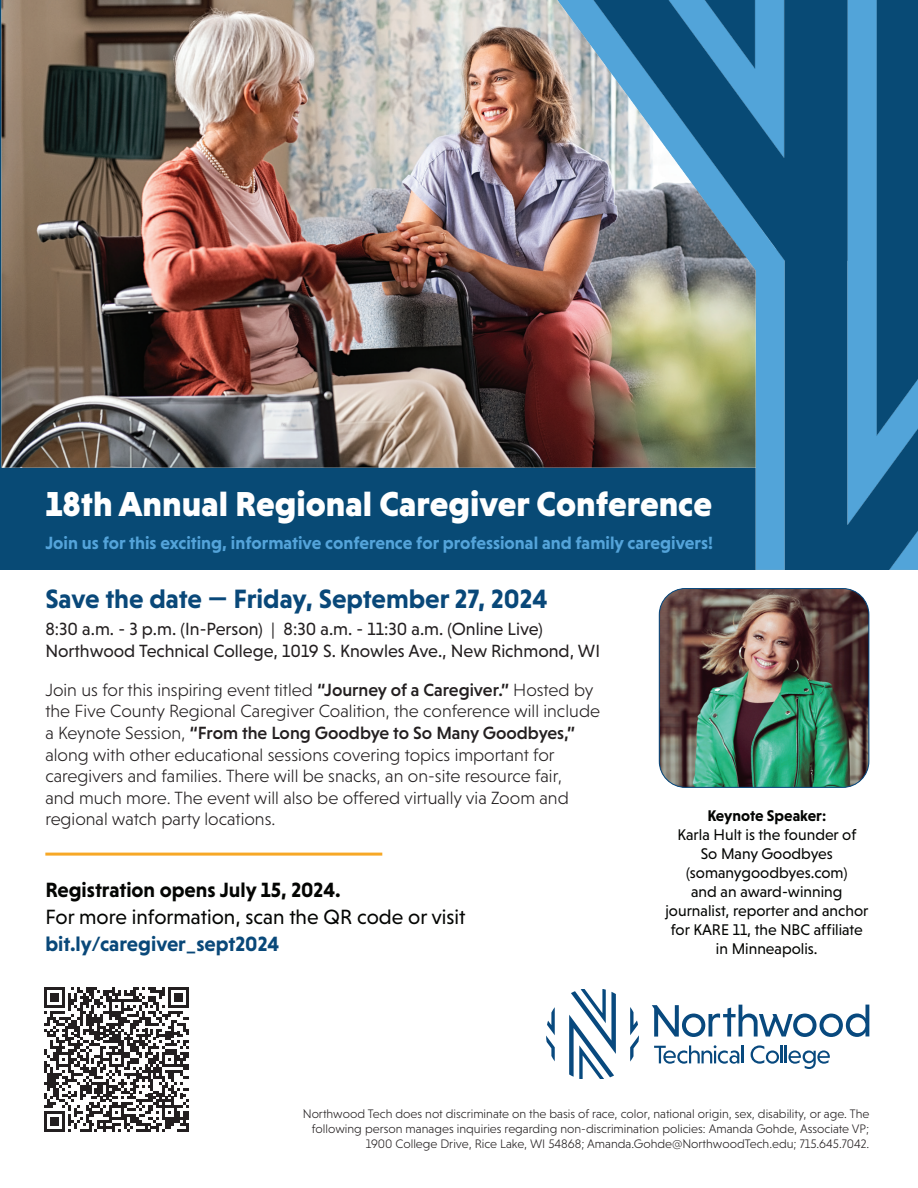
<style>
.page{position:relative;width:918px;height:1188px;background:#fff}
.page>*{position:absolute;margin:0;border:0;box-sizing:border-box;transform-origin:0 0}
.t1{font:900 35.25px "Niveau Grotesk";color:#fff}
.Paragraph_Style_2{font:700 27px "Niveau Grotesk";color:#094879}
.t2{font:21px/27px "Niveau Grotesk";color:#040503}
.Paragraph_Style_2-2{font:300 18px/21.6px "Niveau Grotesk";color:#231f20}
.Paragraph_Style_2-3{font:18px/21.6px "Niveau Grotesk";color:#231f20}
.Niveau_Grotesk-Bold{font:700 18px "Niveau Grotesk";color:#54a4da}
.t3{font:15.75px/18.9px "Niveau Grotesk";color:#040503;text-align:center}
.t4{font:700 15.75px "Niveau Grotesk";letter-spacing:-.005em;color:#040503}
.t5{font:300 12.6px/15px "Niveau Grotesk";color:#231f20;text-align:right}
.s1{font-weight:500}
.s2{font-weight:700}
.s3{font-weight:700;color:#094879}
</style>
<div class="page">
<svg style="left:654px;top:1045px;width:89px;height:19px"></svg>
<svg style="left:751px;top:1045px;width:79px;height:24px"></svg>
<svg style="left:652px;top:1005px;width:217px;height:32px"></svg>
<svg style="left:569px;top:990px;width:47px;height:89px"></svg>
<svg style="left:630px;top:1007px;width:9px;height:55px"></svg>
<svg style="left:546px;top:1007px;width:9px;height:54px"></svg>
<div style="left:0;top:0;width:918px;height:569px;background:#084a75"></div>
<img style="left:2px;top:0;width:500px;height:468px">
<img style="left:502px;top:0;width:416px;height:569px">
<svg style="left:44px;top:987px;width:145px;height:145px"></svg>
<hr style="left:45px;top:853px;width:337px;height:3px;background:#f7a826">
<img style="left:659px;top:589px;width:210px;height:197px">
<div style="left:659px;top:588px;width:210px;height:200px;border:1px solid #08497e;border-radius:26px"></div>
<p class="t1" style="left:45px;top:484px;width:668px">18th Annual Regional Caregiver Conference</p>
<p class="Niveau_Grotesk-Bold" style="left:45px;top:533px;width:669px">Join us for this exciting, informative conference for professional and family caregivers!</p>
<p class="Paragraph_Style_2" style="left:45px;top:584px;width:504px">Save the date — Friday, September 27, 2024</p>
<p class="Paragraph_Style_2-3" style="left:45px;top:618px;width:556px">8:30 a.m. - 3 p.m. (In-Person) | 8:30 a.m. - 11:30 a.m. (Online Live)<br>Northwood Technical College, 1019 S. Knowles Ave., New Richmond, WI</p>
<p class="Paragraph_Style_2-2" style="left:45px;top:679px;width:556px">Join us for this inspiring event titled <span class="s1">“Journey of a Caregiver.”</span> Hosted by the Five County Regional Caregiver Coalition, the conference will include a Keynote Session, <span class="s1">“From the Long Goodbye to So Many Goodbyes,” </span>along with other educational sessions covering topics important for caregivers and families. There will be snacks, an on-site resource fair,<br>and much more. The event will also be offered virtually via Zoom and regional watch party locations.</p>
<p class="t2" style="left:45px;top:876px;width:422px"><span class="s2">Registration opens July 15, 2024.<br></span>For more information, scan the QR code or visit <span class="s3">bit.ly/caregiver_sept2024</span></p>
<p class="t4" style="left:707px;top:806px;width:120px">Keynote Speaker:</p>
<p class="t3" style="left:665px;top:825px;width:205px">Karla Hult is the founder of<br>So Many Goodbyes (somanygoodbyes.com)<br>and an award-winning journalist, reporter and anchor for KARE 11, the NBC affiliate in Minneapolis.</p>
<p class="t5" style="left:303px;top:1106px;width:568px">Northwood Tech does not discriminate on the basis of race, color, national origin, sex, disability, or age. The following person manages inquiries regarding non-discrimination policies: Amanda Gohde, Associate VP;<br>1900 College Drive, Rice Lake, WI 54868; Amanda.Gohde@NorthwoodTech.edu; 715.645.7042.</p>
</div>
